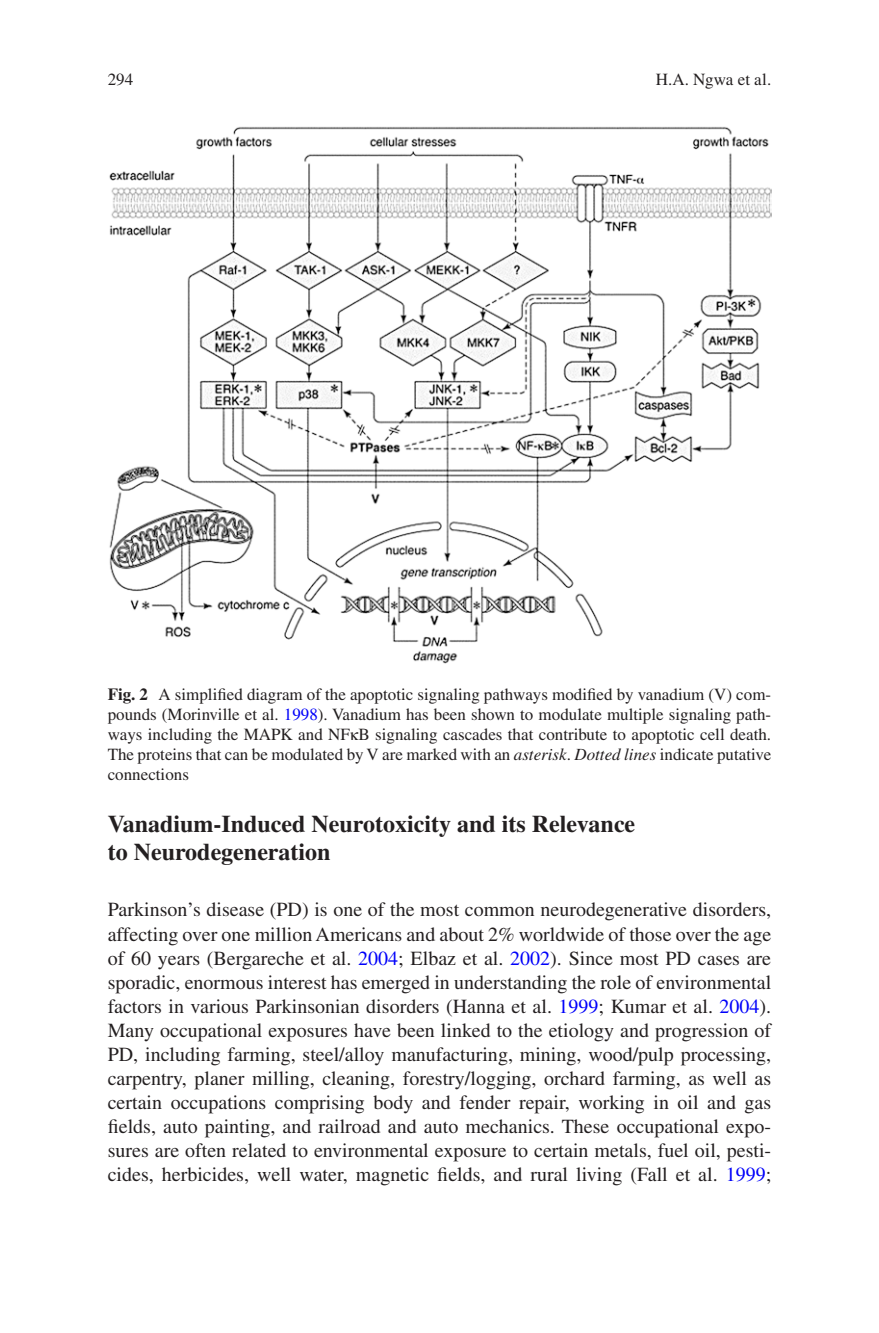
<style>
.page{position:relative;width:879px;height:1333px;background:#fff}
.page>*{position:absolute;margin:0;border:0;box-sizing:border-box;transform-origin:0 0}
.t1{font:700 24px/28px "Bmgjhk Times LT Std";color:#231f20}
.t2{font:20px/24px "Bsgpfv Times LT Std";color:#231f20;text-align:justify}
.t3{font:17px/20px "Bsgpfv Times LT Std";color:#231f20;text-align:justify}
.t4{font:17px "Wgkyhq Times LT Std";letter-spacing:.005em;color:#231f20}
.s1{font-family:"Bmgjhk Times LT Std";font-weight:700}
.s2{color:#0000fa}
.s3{font-family:"Xjsxcw STIX General"}
.s4{font-family:"Cbbcwy Times LT Std";font-style:italic}
</style>
<div class="page">
<img style="left:109px;top:126px;width:662px;height:538px">
<p class="t3" style="left:108px;top:69px;width:27px">294</p>
<p class="t4" style="left:656px;top:70px;width:117px">H.A. Ngwa et al.</p>
<p class="t3" style="left:108px;top:684px;width:665px"><span class="s1">Fig. 2</span> A simplified diagram of the apoptotic signaling pathways modified by vanadium (V) com&shy;pounds (Morinville et al. <span class="s2">1998</span>). Vanadium has been shown to modulate multiple signaling path&shy;ways including the MAPK and NF<span class="s3">κ</span>B signaling cascades that contribute to apoptotic cell death.<br>The proteins that can be modulated by V are marked with an <span class="s4">asterisk</span>. <span class="s4">Dotted lines</span> indicate putative connections</p>
<p class="t1" style="left:108px;top:809px;width:529px">Vanadium-Induced Neurotoxicity and its Relevance to Neurodegeneration</p>
<p class="t2" style="left:108px;top:897px;width:665px">Parkinson’s disease (PD) is one of the most common neurodegenerative disorders, affecting over one million Americans and about 2% worldwide of those over the age of 60 years (Bergareche et al. <span class="s2">2004</span>; Elbaz et al. <span class="s2">2002</span>). Since most PD cases are sporadic, enormous interest has emerged in understanding the role of environmental factors in various Parkinsonian disorders (Hanna et al. <span class="s2">1999</span>; Kumar et al. <span class="s2">2004</span>).<br>Many occupational exposures have been linked to the etiology and progression of PD, including farming, steel/alloy manufacturing, mining, wood/pulp processing, carpentry, planer milling, cleaning, forestry/logging, orchard farming, as well as certain occupations comprising body and fender repair, working in oil and gas fields, auto painting, and railroad and auto mechanics. These occupational expo&shy;sures are often related to environmental exposure to certain metals, fuel oil, pesti&shy;cides, herbicides, well water, magnetic fields, and rural living (Fall et al. <span class="s2">1999</span>;</p>
</div>
